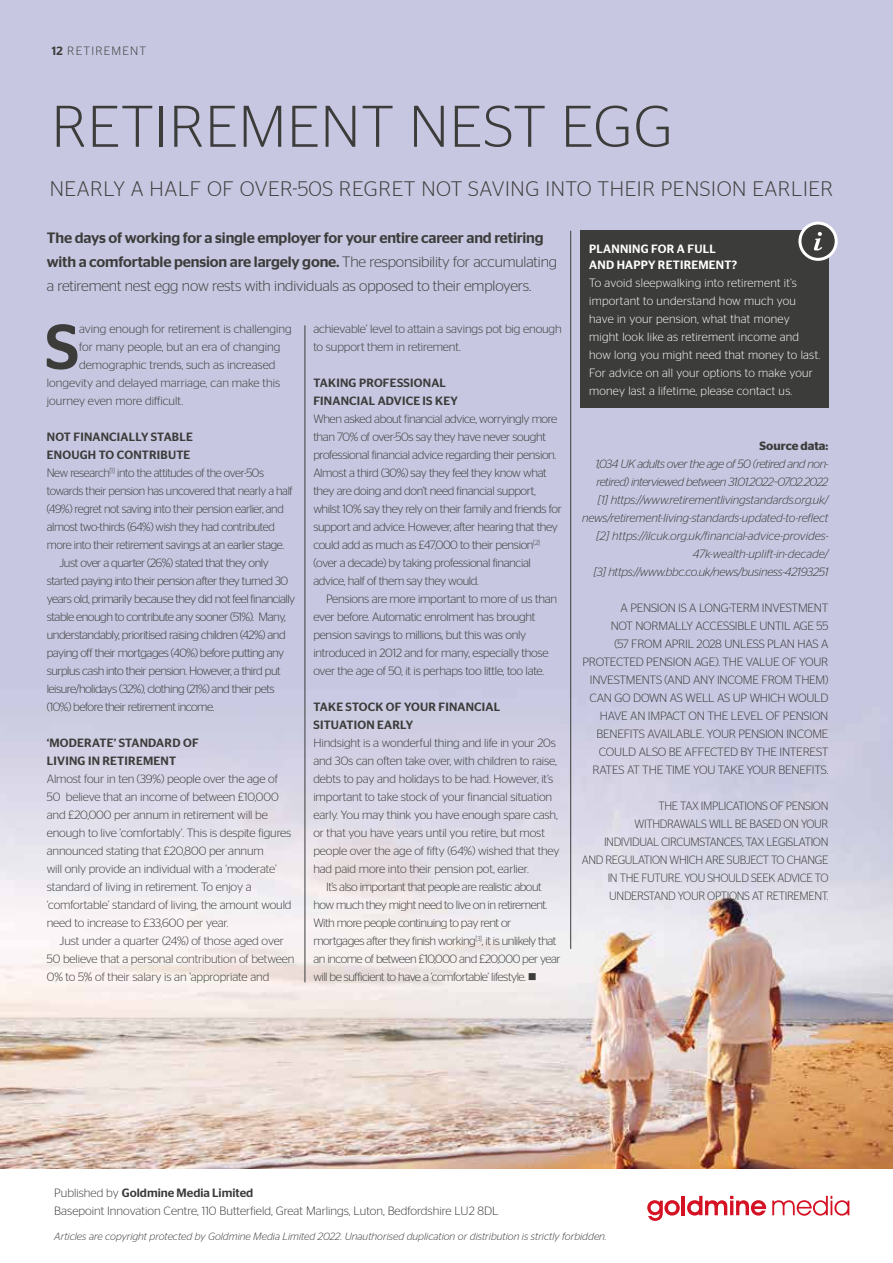
<style>
.page{position:relative;width:893px;height:1263px;background:#fff}
.page>*{position:absolute;margin:0;border:0;box-sizing:border-box;transform-origin:0 0}
.t1{font:500 63.45px "Stag Sans";color:#3c3c3b}
.t2{font:300 58.5px "Stag Sans";letter-spacing:.02em;color:#3c3c3b}
.t3{font:300 21px "Stag Sans";letter-spacing:.03em;color:#3c3c3b}
.t4{font:500 15px/24px "Stag Sans";letter-spacing:-.01em;color:#3c3c3b}
.t5{font:300 12px/18px "Stag Sans";letter-spacing:-.03em;color:#3c3c3b}
.t6{font:300 12px/18px "Stag Sans";letter-spacing:-.01em;color:#3c3c3b}
.t7{font:italic 300 12px/18px "Stag Sans";letter-spacing:-.015em;color:#3c3c3b;text-align:right}
.t8{font:300 12px/18px "Stag Sans";color:#3c3c3b}
.t9{font:300 12px/18px "Stag Sans";letter-spacing:.02em;color:#fff}
.t10{font:300 12px/18px "Stag Sans";letter-spacing:-.03em;color:#3c3c3b;text-align:right;scale:.95 1}
.t11{font:500 12px/18px "Stag Sans";letter-spacing:.02em;color:#3c3c3b}
.t12{font:500 12px/16.5px "Stag Sans";letter-spacing:.02em;color:#fff}
.t13{font:300 12px "Stag Sans";letter-spacing:.1em;color:#3c3c3b}
.t14{font:600 12px "Stag Sans";color:#3c3c3b}
.t15{font:italic 300 10.5px "Stag Sans";color:#3c3c3b}
.s1{font-weight:500}
.s2{font-weight:300}
</style>
<div class="page">
<img style="left:0;top:0;width:893px;height:1168px">
<div style="left:581px;top:231px;width:248px;height:177px;background:#3c3c3b"></div>
<div style="left:800px;top:223px;width:36px;height:36px;background:#3c3c3b;border-radius:50%"></div>
<div style="left:798px;top:222px;width:40px;height:39px;border:3px solid #fff;border-radius:50%"></div>
<svg style="left:814px;top:232px;width:8px;height:18px"></svg>
<svg style="left:647px;top:1200px;width:33px;height:21px"></svg>
<hr style="left:682px;top:1196px;width:3px;height:19px;background:#d51224">
<svg style="left:687px;top:1196px;width:79px;height:19px"></svg>
<svg style="left:772px;top:1196px;width:77px;height:20px"></svg>
<hr style="left:570px;top:231px;width:1px;height:718px;background:#3c3c3b">
<hr style="left:305px;top:325px;width:1px;height:657px;background:#3c3c3b">
<p class="t13" style="left:52px;top:44px;width:96px"><span class="s1">12</span> RETIREMENT</p>
<h2 class="t2" style="left:52px;top:94px;width:623px">RETIREMENT NEST EGG</h2>
<h3 class="t3" style="left:50px;top:177px;width:785px">NEARLY A HALF OF OVER-50S REGRET NOT SAVING INTO THEIR PENSION EARLIER</h3>
<p class="t4" style="left:47px;top:225px;width:512px">The days of working for a single employer for your entire career and retiring with a comfortable pension are largely gone. <span class="s2">The responsibility for accumulating a retirement nest egg now rests with individuals as opposed to their employers.</span></p>
<h1 class="t1" style="left:45px;top:310px;width:35px">S</h1>
<p class="t8" style="left:79px;top:320px;width:214px">aving enough for retirement is challenging</p>
<p class="t12" style="left:589px;top:240px;width:150px">PLANNING FOR A FULL<br>AND HAPPY RETIREMENT?</p>
<p class="t9" style="left:589px;top:274px;width:233px">To avoid sleepwalking into retirement it’s important to understand how much you have in your pension, what that money might look like as retirement income and how long you might need that money to last.<br>For advice on all your options to make your money last a lifetime, please contact us.</p>
<p class="t6" style="left:313px;top:320px;width:250px">achievable’ level to attain a savings pot big enough to support them in retirement.</p>
<p class="t11" style="left:313px;top:374px;width:146px">TAKING PROFESSIONAL<br>FINANCIAL ADVICE IS KEY</p>
<p class="t5" style="left:313px;top:410px;width:250px">When asked about financial advice, worryingly more than 70% of over-50s say they have never sought professional financial advice regarding their pension.<br>Almost a third (30%) say they feel they know what they are doing and don’t need financial support, whilst 10% say they rely on their family and friends for support and advice. However, after hearing that they could add as much as £47,000 to their pension<sup>[2] </sup>(over a decade) by taking professional financial advice, half of them say they would.</p>
<p class="t5" style="left:313px;top:590px;width:245px;text-indent:13px">Pensions are more important to more of us than ever before. Automatic enrolment has brought pension savings to millions, but this was only introduced in 2012 and for many, especially those over the age of 50, it is perhaps too little, too late.</p>
<p class="t11" style="left:313px;top:698px;width:188px">TAKE STOCK OF YOUR FINANCIAL<br>SITUATION EARLY</p>
<p class="t6" style="left:313px;top:734px;width:248px">Hindsight is a wonderful thing and life in your 20s and 30s can often take over, with children to raise, debts to pay and holidays to be had. However, it’s important to take stock of your financial situation early. You may think you have enough spare cash, or that you have years until you retire, but most people over the age of fifty (64%) wished that they had paid more into their pension pot, earlier.</p>
<p class="t5" style="left:313px;top:878px;width:249px;text-indent:13px">It’s also important that people are realistic about how much they might need to live on in retirement.<br>With more people continuing to pay rent or mortgages after they finish working<sup>[3]</sup>, it is unlikely that an income of between £10,000 and £20,000 per year will be sufficient to have a ‘comfortable’ lifestyle. ■</p>
<p class="t8" style="left:79px;top:338px;width:203px">for many people, but an era of changing</p>
<p class="t8" style="left:79px;top:356px;width:198px">demographic trends, such as increased</p>
<p class="t8" style="left:47px;top:374px;width:235px">longevity and delayed marriage, can make this</p>
<p class="t8" style="left:47px;top:392px;width:138px">journey even more difficult.</p>
<p class="t11" style="left:47px;top:428px;width:148px">NOT FINANCIALLY STABLE</p>
<p class="t11" style="left:47px;top:446px;width:145px">ENOUGH TO CONTRIBUTE</p>
<p class="t5" style="left:47px;top:464px;width:219px">New research<sup>[1]</sup> into the attitudes of the over-50s</p>
<p class="t5" style="left:47px;top:482px;width:247px">towards their pension has uncovered that nearly a half</p>
<p class="t5" style="left:47px;top:500px;width:239px">(49%) regret not saving into their pension earlier, and</p>
<p class="t5" style="left:47px;top:518px;width:230px">almost two-thirds (64%) wish they had contributed</p>
<p class="t5" style="left:47px;top:536px;width:239px">more into their retirement savings at an earlier stage.</p>
<p class="t5" style="left:60px;top:554px;width:211px">Just over a quarter (26%) stated that they only</p>
<p class="t5" style="left:47px;top:572px;width:243px">started paying into their pension after they turned 30</p>
<p class="t5" style="left:47px;top:590px;width:250px">years old, primarily because they did not feel financially</p>
<p class="t5" style="left:47px;top:608px;width:241px">stable enough to contribute any sooner (51%). Many,</p>
<p class="t5" style="left:47px;top:626px;width:240px">understandably, prioritised raising children (42%) and</p>
<p class="t5" style="left:47px;top:644px;width:239px">paying off their mortgages (40%) before putting any</p>
<p class="t5" style="left:47px;top:662px;width:235px">surplus cash into their pension. However, a third put</p>
<p class="t5" style="left:47px;top:680px;width:229px">leisure/holidays (32%), clothing (21%) and their pets</p>
<p class="t5" style="left:47px;top:698px;width:169px">(10%) before their retirement income.</p>
<p class="t11" style="left:47px;top:734px;width:153px">‘MODERATE’ STANDARD OF<br>LIVING IN RETIREMENT</p>
<p class="t6" style="left:47px;top:770px;width:246px">Almost four in ten (39%) people over the age of 50 believe that an income of between £10,000 and £20,000 per annum in retirement will be enough to live ‘comfortably’. This is despite figures announced stating that £20,800 per annum<br>will only provide an individual with a ‘moderate’ standard of living in retirement. To enjoy a ‘comfortable’ standard of living, the amount would need to increase to £33,600 per year.</p>
<p class="t6" style="left:47px;top:932px;width:249px;text-indent:13px">Just under a quarter (24%) of those aged over<br>50 believe that a personal contribution of between<br>0% to 5% of their salary is an ‘appropriate and</p>
<p class="t14" style="left:760px;top:439px;width:70px">Source data:</p>
<p class="t7" style="left:582px;top:455px;width:248px">1,034 UK adults over the age of 50 (retired and non&shy;retired) interviewed between 31.01.2022–07.02.2022<br>[1] https://www.retirementlivingstandards.org.uk/ news/retirement-living-standards-updated-to-reflect [2] https://ilcuk.org.uk/financial-advice-provides-47k-wealth-uplift-in-decade/<br>[3] https://www.bbc.co.uk/news/business-42193251</p>
<p class="t5" style="left:583px;top:599px;width:247px;text-align:right">A PENSION IS A LONG-TERM INVESTMENT<br>NOT NORMALLY ACCESSIBLE UNTIL AGE 55<br>(57 FROM APRIL 2028 UNLESS PLAN HAS A PROTECTED PENSION AGE). THE VALUE OF YOUR INVESTMENTS (AND ANY INCOME FROM THEM)<br>CAN GO DOWN AS WELL AS UP WHICH WOULD HAVE AN IMPACT ON THE LEVEL OF PENSION BENEFITS AVAILABLE. YOUR PENSION INCOME COULD ALSO BE AFFECTED BY THE INTEREST RATES AT THE TIME YOU TAKE YOUR BENEFITS.</p>
<p class="t10" style="left:582px;top:797px;width:261px">THE TAX IMPLICATIONS OF PENSION<br>WITHDRAWALS WILL BE BASED ON YOUR INDIVIDUAL CIRCUMSTANCES, TAX LEGISLATION AND REGULATION WHICH ARE SUBJECT TO CHANGE IN THE FUTURE. YOU SHOULD SEEK ADVICE TO UNDERSTAND YOUR OPTIONS AT RETIREMENT.</p>
<p class="t8" style="left:54px;top:1183px;width:446px">Published by <span class="s1">Goldmine Media Limited<br></span>Basepoint Innovation Centre, 110 Butterfield, Great Marlings, Luton, Bedfordshire LU2 8DL</p>
<p class="t15" style="left:54px;top:1231px;width:554px">Articles are copyright protected by Goldmine Media Limited 2022. Unauthorised duplication or distribution is strictly forbidden.</p>
</div>
